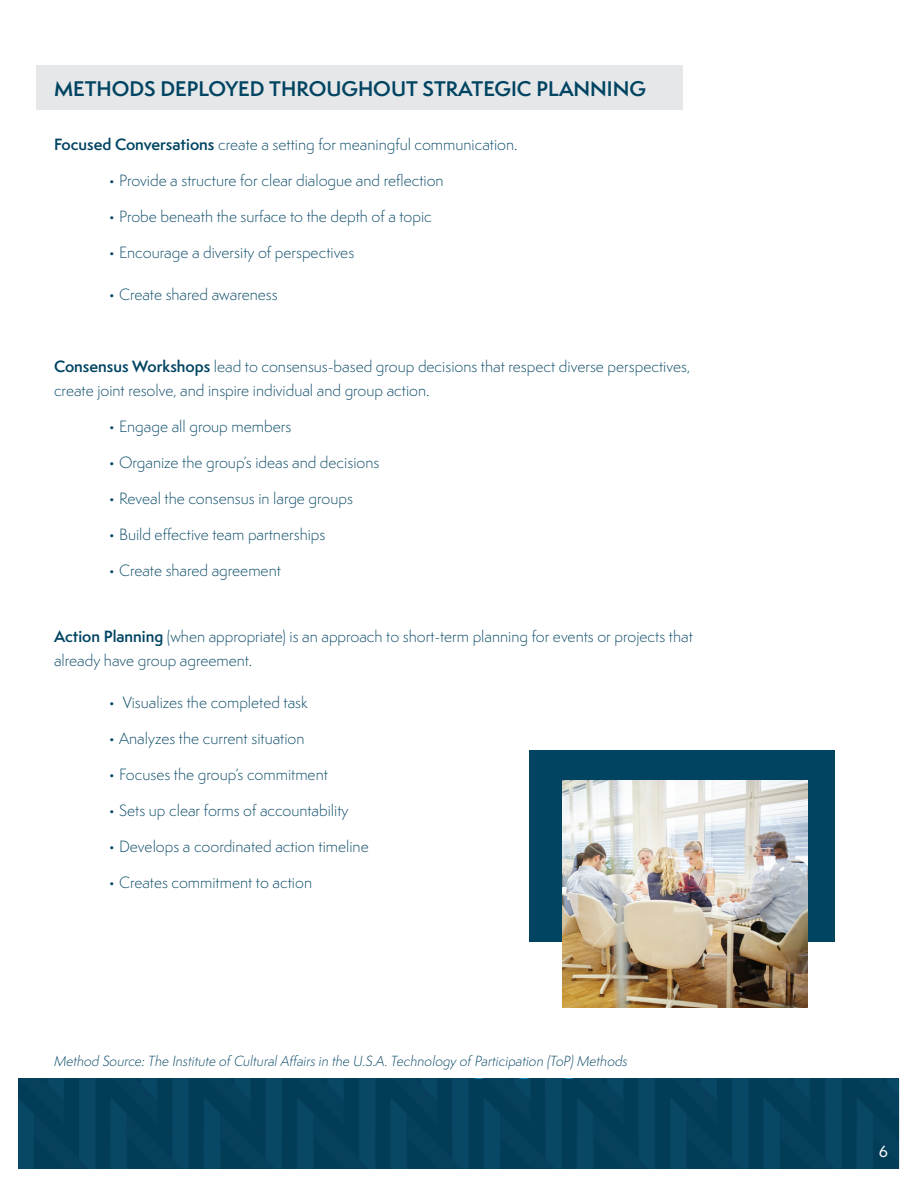
<style>
.page{position:relative;width:918px;height:1188px;background:#fff}
.page>*{position:absolute;margin:0;border:0;box-sizing:border-box;transform-origin:0 0}
.t1{font:600 19.5px "Semplicita Pro";color:#004462}
.t2{font:300 15px/24px "Semplicita Pro";color:#004462}
.t3{font:500 15px "Semplicita Pro";color:#fff}
.t4{font:italic 300 13.5px "Semplicita Pro";color:#004462}
.s1{font-weight:600}
</style>
<div class="page">
<div style="left:36px;top:65px;width:646px;height:45px;background:#e6e7e9"></div>
<img style="left:18px;top:1079px;width:880px;height:90px">
<div style="left:529px;top:750px;width:306px;height:192px;background:#004462"></div>
<img style="left:562px;top:780px;width:246px;height:228px">
<h1 class="t1" style="left:54px;top:75px;width:594px">METHODS DEPLOYED THROUGHOUT STRATEGIC PLANNING</h1>
<p class="t2" style="left:54px;top:133px;width:465px"><span class="s1">Focused Conversations</span> create a setting for meaningful communication.</p>
<p class="t2" style="left:108px;top:169px;width:337px">• Provide a structure for clear dialogue and reflection</p>
<p class="t2" style="left:108px;top:205px;width:325px">• Probe beneath the surface to the depth of a topic</p>
<p class="t2" style="left:108px;top:241px;width:248px">• Encourage a diversity of perspectives</p>
<p class="t2" style="left:108px;top:283px;width:171px">• Create shared awareness</p>
<p class="t2" style="left:54px;top:355px;width:638px"><span class="s1">Consensus Workshops</span> lead to consensus-based group decisions that respect diverse perspectives, create joint resolve, and inspire individual and group action.</p>
<p class="t2" style="left:108px;top:415px;width:185px">• Engage all group members</p>
<p class="t2" style="left:108px;top:451px;width:273px">• Organize the group’s ideas and decisions</p>
<p class="t2" style="left:108px;top:487px;width:246px">• Reveal the consensus in large groups</p>
<p class="t2" style="left:108px;top:523px;width:219px">• Build effective team partnerships</p>
<p class="t2" style="left:108px;top:559px;width:174px">• Create shared agreement</p>
<p class="t2" style="left:54px;top:625px;width:640px"><span class="s1">Action Planning</span> (when appropriate) is an approach to short-term planning for events or projects that already have group agreement.</p>
<p class="t2" style="left:108px;top:691px;width:201px">• Visualizes the completed task</p>
<p class="t2" style="left:108px;top:727px;width:198px">• Analyzes the current situation</p>
<p class="t2" style="left:108px;top:763px;width:221px">• Focuses the group’s commitment</p>
<p class="t2" style="left:108px;top:799px;width:242px">• Sets up clear forms of accountability</p>
<p class="t2" style="left:108px;top:835px;width:262px">• Develops a coordinated action timeline</p>
<p class="t2" style="left:108px;top:871px;width:206px">• Creates commitment to action</p>
<p class="t4" style="left:54px;top:1052px;width:575px">Method Source: The Institute of Cultural Affairs in the U.S.A. Technology of Participation (ToP) Methods</p>
<p class="t3" style="left:879px;top:1141px;width:11px">6</p>
</div>
